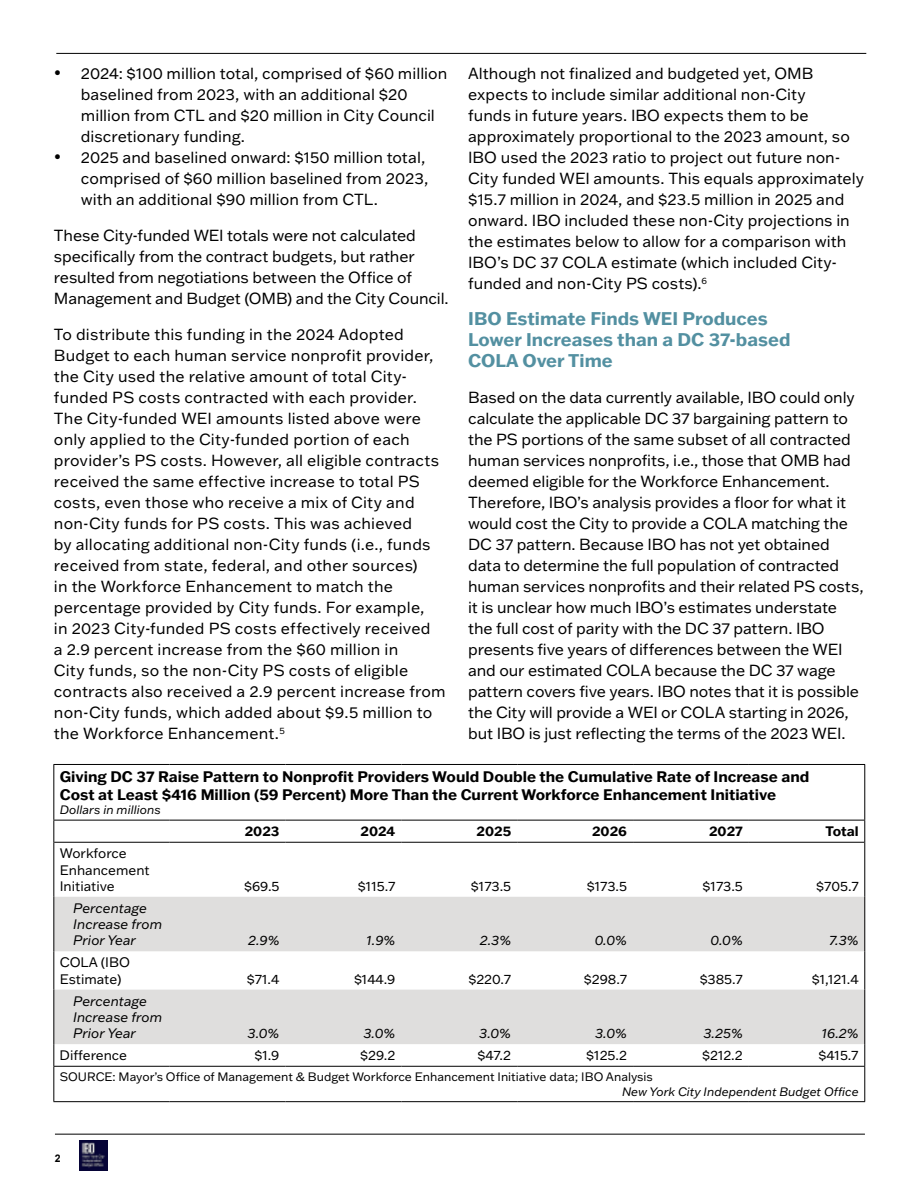
<style>
.page{position:relative;width:918px;height:1188px;background:#fff}
.page>*{position:absolute;margin:0;border:0;box-sizing:border-box;transform-origin:0 0}
.t1{font:700 18px/21px "Franklin Gothic ATF";color:#5390a1}
.t2{font:15.75px/21px "Franklin Gothic ATF";color:#000}
.t3{font:700 15px/18px "Franklin Gothic ATF";color:#000}
.t4{font:13.5px/16.2px "Franklin Gothic ATF";color:#000}
.t5{font:italic 13.5px/16.2px "Franklin Gothic ATF";color:#000}
.t6{font:700 13.5px "Franklin Gothic ATF";color:#000}
.t7{font:12px "Franklin Gothic ATF";color:#000}
.t8{font:italic 12px "Franklin Gothic ATF";color:#000}
.t9{font:700 10.5px "Arial";color:#000}
</style>
<div class="page">
<hr style="left:55px;top:1134px;width:810px;height:1px;background:#000">
<hr style="left:56px;top:53px;width:810px;height:1px;background:#000">
<img style="left:80px;top:1141px;width:28px;height:29px">
<svg style="left:54px;top:897px;width:810px;height:147px;fill:#dfdedd"></svg>
<hr style="left:53px;top:820px;width:117px;height:1px;background:#000">
<hr style="left:170px;top:820px;width:116px;height:1px;background:#000">
<hr style="left:286px;top:820px;width:115px;height:1px;background:#000">
<hr style="left:401px;top:820px;width:116px;height:1px;background:#000">
<hr style="left:517px;top:820px;width:116px;height:1px;background:#000">
<hr style="left:633px;top:820px;width:116px;height:1px;background:#000">
<hr style="left:749px;top:820px;width:116px;height:1px;background:#000">
<hr style="left:54px;top:842px;width:116px;height:1px;background:#000">
<hr style="left:170px;top:842px;width:116px;height:1px;background:#000">
<hr style="left:286px;top:842px;width:115px;height:1px;background:#000">
<hr style="left:401px;top:842px;width:116px;height:1px;background:#000">
<hr style="left:517px;top:842px;width:116px;height:1px;background:#000">
<hr style="left:633px;top:842px;width:116px;height:1px;background:#000">
<hr style="left:749px;top:842px;width:115px;height:1px;background:#000">
<hr style="left:53px;top:1066px;width:117px;height:1px;background:#000">
<hr style="left:170px;top:1066px;width:116px;height:1px;background:#000">
<hr style="left:286px;top:1066px;width:115px;height:1px;background:#000">
<hr style="left:401px;top:1066px;width:116px;height:1px;background:#000">
<hr style="left:517px;top:1066px;width:116px;height:1px;background:#000">
<hr style="left:633px;top:1066px;width:116px;height:1px;background:#000">
<hr style="left:749px;top:1066px;width:116px;height:1px;background:#000">
<hr style="left:53px;top:764px;width:117px;height:1px;background:#000">
<hr style="left:53px;top:765px;width:1px;height:55px;background:#000">
<hr style="left:170px;top:764px;width:116px;height:1px;background:#000">
<hr style="left:286px;top:764px;width:115px;height:1px;background:#000">
<hr style="left:401px;top:764px;width:116px;height:1px;background:#000">
<hr style="left:517px;top:764px;width:116px;height:1px;background:#000">
<hr style="left:633px;top:764px;width:116px;height:1px;background:#000">
<hr style="left:749px;top:764px;width:116px;height:1px;background:#000">
<hr style="left:864px;top:765px;width:1px;height:55px;background:#000">
<svg style="left:53px;top:820px;width:1px;height:22px"></svg>
<svg style="left:864px;top:820px;width:1px;height:22px"></svg>
<hr style="left:53px;top:842px;width:1px;height:55px;background:#000">
<hr style="left:864px;top:842px;width:1px;height:55px;background:#000">
<hr style="left:53px;top:897px;width:1px;height:54px;background:#000">
<hr style="left:864px;top:897px;width:1px;height:54px;background:#000">
<hr style="left:53px;top:951px;width:1px;height:39px;background:#000">
<hr style="left:864px;top:951px;width:1px;height:39px;background:#000">
<hr style="left:53px;top:990px;width:1px;height:54px;background:#000">
<hr style="left:864px;top:990px;width:1px;height:54px;background:#000">
<svg style="left:53px;top:1044px;width:1px;height:22px"></svg>
<svg style="left:864px;top:1044px;width:1px;height:22px"></svg>
<hr style="left:53px;top:1067px;width:1px;height:34px;background:#000">
<hr style="left:864px;top:1067px;width:1px;height:34px;background:#000">
<hr style="left:53px;top:1101px;width:117px;height:1px;background:#000">
<hr style="left:170px;top:1101px;width:116px;height:1px;background:#000">
<hr style="left:286px;top:1101px;width:115px;height:1px;background:#000">
<hr style="left:401px;top:1101px;width:116px;height:1px;background:#000">
<hr style="left:517px;top:1101px;width:116px;height:1px;background:#000">
<hr style="left:633px;top:1101px;width:116px;height:1px;background:#000">
<hr style="left:749px;top:1101px;width:116px;height:1px;background:#000">
<p class="t2" style="left:81px;top:63px;width:368px;text-indent:-27px">• 2024: $100 million total, comprised of $60 million baselined from 2023, with an additional $20 million from CTL and $20 million in City Council discretionary funding.</p>
<p class="t2" style="left:81px;top:147px;width:349px;text-indent:-27px">• 2025 and baselined onward: $150 million total, comprised of $60 million baselined from 2023, with an additional $90 million from CTL.</p>
<p class="t2" style="left:54px;top:225px;width:396px">These City-funded WEI totals were not calculated specifically from the contract budgets, but rather resulted from negotiations between the Office of Management and Budget (OMB) and the City Council.</p>
<p class="t2" style="left:54px;top:324px;width:393px">To distribute this funding in the 2024 Adopted Budget to each human service nonprofit provider, the City used the relative amount of total City&shy;funded PS costs contracted with each provider.<br>The City-funded WEI amounts listed above were only applied to the City-funded portion of each provider’s PS costs. However, all eligible contracts received the same effective increase to total PS costs, even those who receive a mix of City and non-City funds for PS costs. This was achieved<br>by allocating additional non-City funds (i.e., funds received from state, federal, and other sources)<br>in the Workforce Enhancement to match the percentage provided by City funds. For example,<br>in 2023 City-funded PS costs effectively received<br>a 2.9 percent increase from the $60 million in<br>City funds, so the non-City PS costs of eligible contracts also received a 2.9 percent increase from non-City funds, which added about $9.5 million to the Workforce Enhancement.<sup>5</sup></p>
<p class="t2" style="left:468px;top:63px;width:397px">Although not finalized and budgeted yet, OMB expects to include similar additional non-City<br>funds in future years. IBO expects them to be approximately proportional to the 2023 amount, so IBO used the 2023 ratio to project out future non-City funded WEI amounts. This equals approximately $15.7 million in 2024, and $23.5 million in 2025 and onward. IBO included these non-City projections in the estimates below to allow for a comparison with IBO’s DC 37 COLA estimate (which included City&shy;funded and non-City PS costs).<sup>6</sup></p>
<p class="t1" style="left:468px;top:308px;width:324px">IBO Estimate Finds WEI Produces<br>Lower Increases than a DC 37-based<br>COLA Over Time</p>
<p class="t2" style="left:468px;top:387px;width:397px">Based on the data currently available, IBO could only calculate the applicable DC 37 bargaining pattern to the PS portions of the same subset of all contracted human services nonprofits, i.e., those that OMB had deemed eligible for the Workforce Enhancement.<br>Therefore, IBO’s analysis provides a floor for what it would cost the City to provide a COLA matching the DC 37 pattern. Because IBO has not yet obtained data to determine the full population of contracted human services nonprofits and their related PS costs, it is unclear how much IBO’s estimates understate the full cost of parity with the DC 37 pattern. IBO presents five years of differences between the WEI and our estimated COLA because the DC 37 wage pattern covers five years. IBO notes that it is possible the City will provide a WEI or COLA starting in 2026, but IBO is just reflecting the terms of the 2023 WEI.</p>
<p class="t3" style="left:60px;top:767px;width:751px">Giving DC 37 Raise Pattern to Nonprofit Providers Would Double the Cumulative Rate of Increase and<br>Cost at Least $416 Million (59 Percent) More Than the Current Workforce Enhancement Initiative</p>
<p class="t8" style="left:60px;top:802px;width:102px">Dollars in millions</p>
<p class="t6" style="left:245px;top:822px;width:36px">2023</p>
<p class="t6" style="left:360px;top:822px;width:36px">2024</p>
<p class="t6" style="left:477px;top:822px;width:36px">2025</p>
<p class="t6" style="left:592px;top:822px;width:36px">2026</p>
<p class="t6" style="left:709px;top:822px;width:35px">2027</p>
<p class="t6" style="left:826px;top:822px;width:35px">Total</p>
<p class="t4" style="left:60px;top:845px;width:91px">Workforce<br>Enhancement<br>Initiative</p>
<p class="t4" style="left:244px;top:877px;width:37px">$69.5</p>
<p class="t4" style="left:358px;top:877px;width:39px">$115.7</p>
<p class="t4" style="left:471px;top:877px;width:42px">$173.5</p>
<p class="t4" style="left:587px;top:877px;width:42px">$173.5</p>
<p class="t4" style="left:703px;top:877px;width:42px">$173.5</p>
<p class="t4" style="left:816px;top:877px;width:44px">$705.7</p>
<p class="t5" style="left:73px;top:900px;width:90px">Percentage<br>Increase from<br>Prior Year</p>
<p class="t4" style="left:60px;top:954px;width:72px">COLA (IBO<br>Estimate)</p>
<p class="t5" style="left:73px;top:992px;width:90px">Percentage<br>Increase from<br>Prior Year</p>
<p class="t5" style="left:248px;top:932px;width:33px">2.9%</p>
<p class="t5" style="left:367px;top:932px;width:30px">1.9%</p>
<p class="t5" style="left:480px;top:932px;width:33px">2.3%</p>
<p class="t5" style="left:595px;top:932px;width:34px">0.0%</p>
<p class="t5" style="left:711px;top:932px;width:34px">0.0%</p>
<p class="t5" style="left:829px;top:932px;width:31px">7.3%</p>
<p class="t4" style="left:247px;top:970px;width:34px">$71.4</p>
<p class="t4" style="left:354px;top:970px;width:43px">$144.9</p>
<p class="t4" style="left:468px;top:970px;width:44px">$220.7</p>
<p class="t4" style="left:584px;top:970px;width:45px">$298.7</p>
<p class="t4" style="left:700px;top:970px;width:45px">$385.7</p>
<p class="t4" style="left:812px;top:970px;width:48px">$1,121.4</p>
<p class="t5" style="left:248px;top:1025px;width:33px">3.0%</p>
<p class="t5" style="left:363px;top:1025px;width:33px">3.0%</p>
<p class="t5" style="left:479px;top:1025px;width:33px">3.0%</p>
<p class="t5" style="left:595px;top:1025px;width:33px">3.0%</p>
<p class="t5" style="left:704px;top:1025px;width:41px">3.25%</p>
<p class="t5" style="left:822px;top:1025px;width:38px">16.2%</p>
<p class="t4" style="left:60px;top:1047px;width:69px">Difference</p>
<p class="t4" style="left:254px;top:1047px;width:26px">$1.9</p>
<p class="t4" style="left:360px;top:1047px;width:37px">$29.2</p>
<p class="t4" style="left:478px;top:1047px;width:35px">$47.2</p>
<p class="t4" style="left:586px;top:1047px;width:42px">$125.2</p>
<p class="t4" style="left:702px;top:1047px;width:42px">$212.2</p>
<p class="t4" style="left:819px;top:1047px;width:41px">$415.7</p>
<p class="t7" style="left:60px;top:1069px;width:595px">SOURCE: Mayor’s Office of Management &amp; Budget Workforce Enhancement Initiative data; IBO Analysis</p>
<p class="t8" style="left:622px;top:1083px;width:238px">New York City Independent Budget Office</p>
<p class="t9" style="left:55px;top:1152px;width:7px">2</p>
</div>
